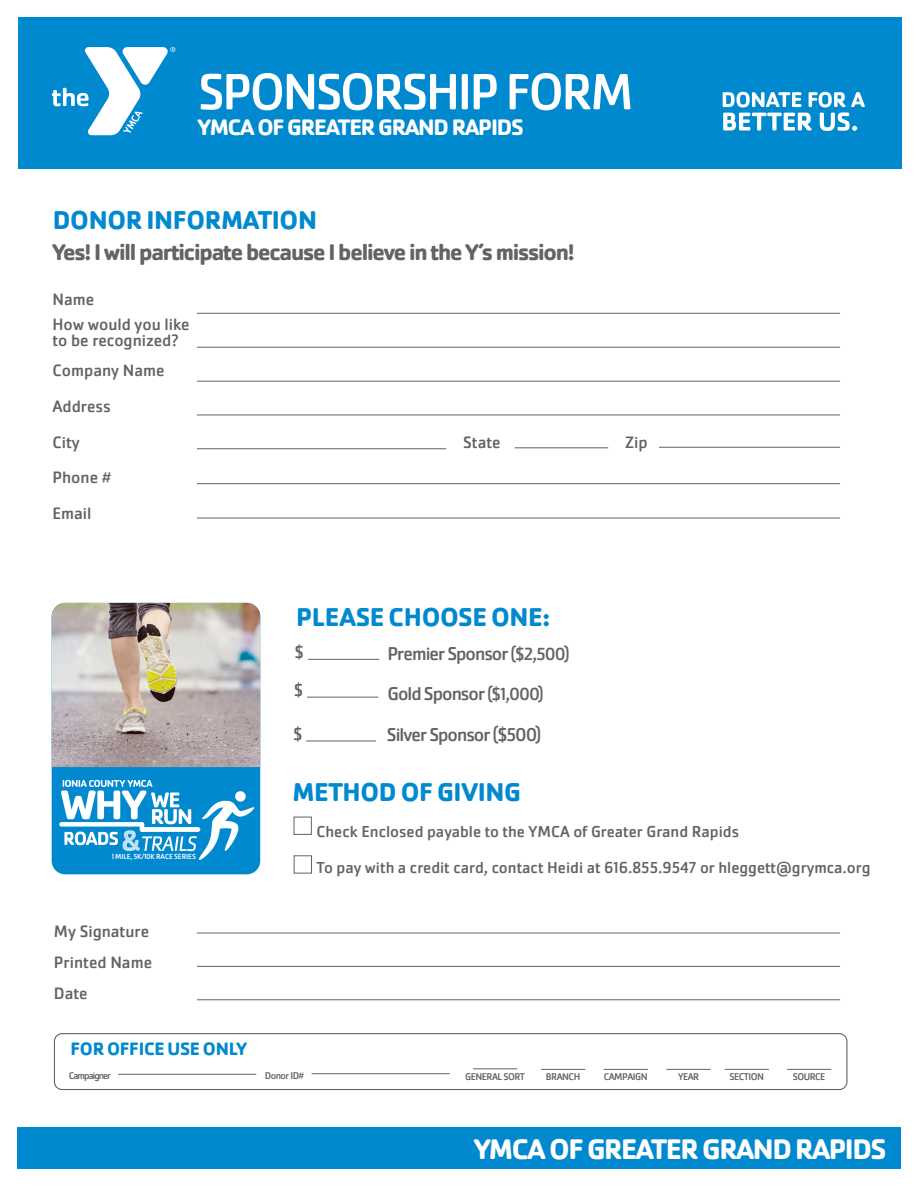
<style>
.page{position:relative;width:918px;height:1188px;background:#fff}
.page>*{position:absolute;margin:0;border:0;box-sizing:border-box;transform-origin:0 0}
.t1{font:52.8px "Cachet Pro";letter-spacing:-.05em;color:#fff}
.t2{font:700 29.4px "Cachet Pro";letter-spacing:-.05em;color:#fff}
.t3{font:700 26.7px "Cachet Pro";letter-spacing:-.015em;color:#0089cf}
.t4{font:700 23.55px "Cachet Pro";letter-spacing:-.05em;color:#636366}
.t5{font:700 23.25px "Cachet Pro";letter-spacing:-.05em;color:#fff}
.t6{font:19.35px/40.3px "Cachet Pro";letter-spacing:-.05em;color:#636366}
.t7{font:700 18.6px "Cachet Pro";letter-spacing:-.015em;color:#0089cf}
.t8{font:18px/37.8px "Cachet Pro";color:#636366}
.t9{font:17.1px/35.7px "Cachet Pro";color:#636366}
.t10{font:16.5px/36px "Cachet Pro";color:#636366}
.t11{font:10.2px "Cachet Pro";letter-spacing:-.05em;color:#636366}
.t12{font:10.2px "Cachet Pro";letter-spacing:-.1em;color:#636366}
.t13{font:7.65px "Cachet Pro";letter-spacing:-.015em;color:#fff}
.s1{font-size:18.15px}
</style>
<div class="page">
<div style="left:19px;top:17px;width:883px;height:151px;background:#0089cf"></div>
<svg style="left:723px;top:92px;width:142px;height:39px"></svg>
<svg style="left:52px;top:47px;width:123px;height:88px"></svg>
<div style="left:54px;top:1033px;width:794px;height:57px;border:1px solid #636366;border-radius:8px"></div>
<hr style="left:473px;top:1069px;width:44px;height:1px;background:#636366">
<hr style="left:541px;top:1069px;width:44px;height:1px;background:#636366">
<hr style="left:604px;top:1069px;width:44px;height:1px;background:#636366">
<hr style="left:667px;top:1069px;width:43px;height:1px;background:#636366">
<hr style="left:725px;top:1069px;width:44px;height:1px;background:#636366">
<hr style="left:787px;top:1069px;width:44px;height:1px;background:#636366">
<hr style="left:118px;top:1074px;width:138px;height:1px;background:#636366">
<hr style="left:312px;top:1073px;width:137px;height:1px;background:#636366">
<hr style="left:197px;top:415px;width:643px;height:1px;background:#636366">
<hr style="left:197px;top:483px;width:643px;height:1px;background:#636366">
<hr style="left:197px;top:313px;width:643px;height:1px;background:#636366">
<hr style="left:197px;top:347px;width:643px;height:1px;background:#636366">
<hr style="left:197px;top:381px;width:643px;height:1px;background:#636366">
<hr style="left:659px;top:447px;width:181px;height:1px;background:#636366">
<hr style="left:515px;top:448px;width:93px;height:1px;background:#636366">
<hr style="left:197px;top:448px;width:249px;height:1px;background:#636366">
<hr style="left:197px;top:518px;width:643px;height:1px;background:#636366">
<hr style="left:197px;top:933px;width:643px;height:1px;background:#636366">
<hr style="left:197px;top:966px;width:643px;height:1px;background:#636366">
<hr style="left:197px;top:999px;width:643px;height:1px;background:#636366">
<div style="left:52px;top:603px;width:208px;height:271px;background:#0089cf;border-radius:14px"></div>
<img style="left:52px;top:603px;width:208px;height:164px">
<div style="left:59px;top:822px;width:85px;height:5px;background:#fff;border-radius:2px"></div>
<svg style="left:61px;top:780px;width:193px;height:80px"></svg>
<div style="left:140px;top:827px;width:60px;height:5px;background:#fff;border-radius:2px"></div>
<hr style="left:140px;top:822px;width:4px;height:10px;background:#fff;border-radius:2px">
<div style="left:294px;top:817px;width:18px;height:18px;border:1px solid #636366"></div>
<hr style="left:306px;top:741px;width:70px;height:1px;background:#636366">
<hr style="left:308px;top:659px;width:71px;height:1px;background:#636366">
<hr style="left:307px;top:697px;width:71px;height:1px;background:#636366">
<div style="left:294px;top:856px;width:18px;height:17px;border:1px solid #636366"></div>
<div style="left:17px;top:1127px;width:884px;height:42px;background:#0089cf"></div>
<h1 class="t1" style="left:198px;top:67px;width:437px">SPONSORSHIP FORM</h1>
<h3 class="t5" style="left:198px;top:117px;width:327px">YMCA OF GREATER GRAND RAPIDS</h3>
<h3 class="t3" style="left:53px;top:209px;width:266px">DONOR INFORMATION</h3>
<h3 class="t4" style="left:52px;top:242px;width:524px">Yes! I will participate because I believe in the Y’s mission!</h3>
<p class="t9" style="left:52px;top:282px;width:43px">Name</p>
<p class="t9" style="left:52px;top:318px;width:139px;line-height:15.6px">How would you like to be recognized?</p>
<p class="t9" style="left:52px;top:353px;width:114px">Company Name<br>Address<br>City</p>
<p class="t9" style="left:52px;top:460px;width:61px">Phone #<br>Email</p>
<p class="t13" style="left:112px;top:853px;width:86px">1 MILE, 5K/10K RACE SERIES</p>
<p class="t9" style="left:54px;top:917px;width:100px;line-height:30.9px">My Signature<br>Printed Name<br>Date</p>
<p class="t9" style="left:463px;top:425px;width:39px">State</p>
<p class="t9" style="left:625px;top:425px;width:24px">Zip</p>
<h3 class="t3" style="left:296px;top:605px;width:256px">PLEASE CHOOSE ONE:</h3>
<p class="t8" style="left:294px;top:634px;width:12px">$ $</p>
<p class="t8" style="left:293px;top:716px;width:11px">$</p>
<p class="t6" style="left:387px;top:634px;width:184px">Premier Sponsor <span class="s1">($2,500)<br></span>Gold Sponsor <span class="s1">($1,000)</span></p>
<p class="t6" style="left:387px;top:715px;width:156px">Silver Sponsor ($500)</p>
<h3 class="t3" style="left:292px;top:781px;width:230px">METHOD OF GIVING</h3>
<p class="t10" style="left:316px;top:815px;width:556px">Check Enclosed payable to the YMCA of Greater Grand Rapids<br>To pay with a credit card, contact Heidi at 616.855.9547 or hleggett@grymca.org</p>
<p class="t7" style="left:70px;top:1041px;width:178px">FOR OFFICE USE ONLY</p>
<p class="t12" style="left:69px;top:1071px;width:44px">Campaigner</p>
<p class="t11" style="left:265px;top:1071px;width:41px">Donor ID#</p>
<p class="t11" style="left:465px;top:1072px;width:61px">GENERAL SORT</p>
<p class="t11" style="left:546px;top:1072px;width:36px">BRANCH</p>
<p class="t11" style="left:678px;top:1072px;width:23px">YEAR</p>
<p class="t11" style="left:730px;top:1072px;width:36px">SECTION</p>
<p class="t11" style="left:604px;top:1072px;width:45px">CAMPAIGN</p>
<p class="t11" style="left:793px;top:1072px;width:34px">SOURCE</p>
<h2 class="t2" style="left:474px;top:1136px;width:414px">YMCA OF GREATER GRAND RAPIDS</h2>
</div>
